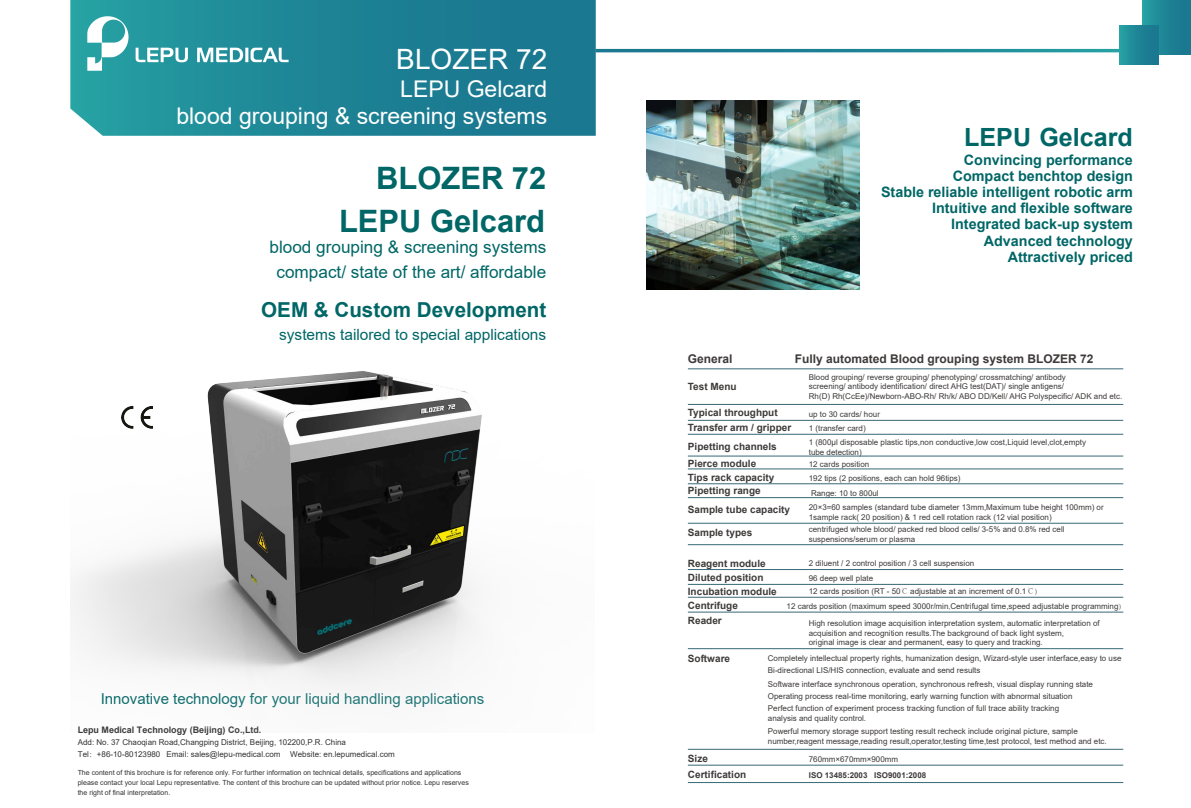
<style>
.page{position:relative;width:1191px;height:808px;background:#fff}
.page>*{position:absolute;margin:0;border:0;box-sizing:border-box;transform-origin:0 0}
.t1{font:700 30.9px/42.9px "Arial";color:#066;text-align:right}
.t2{font:28px "Arial";color:#fff}
.t3{font:700 25.1px "Arial";color:#066}
.t4{font:23px/27.6px "Arial";color:#fff;text-align:right}
.t5{font:700 20.6px "Arial";color:#066}
.t6{font:17.2px/24.9px "Arial";color:#066;text-align:center}
.t7{font:15.4px "Arial";color:#066}
.t8{font:15px "Arial";color:#066}
.t9{font:700 14.3px/16.1px "Arial";color:#066;text-align:right}
.t10{font:700 12px "Arial";color:#3d3a39}
.t11{font:700 10px/14.2px "Arial";color:#3d3a39}
.t12{font:700 9px "Arial";color:#333}
.t13{font:8px/9.6px "Arial";color:#3d3a39}
.t14{font:8px/12px "Arial";color:#333}
.t15{font:700 8px "Arial";color:#3d3a39}
.t16{font:7px/10px "Arial";color:#333}
.s1{font-family:"Adobe Song Std";font-weight:300}
</style>
<div class="page">
<svg style="left:596px;top:49px;width:523px;height:3px;background:#1e8596"></svg>
<div style="left:1142px;top:0;width:49px;height:55px;background:linear-gradient(to right,#259ca0,#18718c)"></div>
<svg style="left:70px;top:0;width:526px;height:136px;background:#1f8496"></svg>
<div style="left:1119px;top:26px;width:39px;height:38px;background:linear-gradient(to right,#259ea1,#18718c)"></div>
<hr style="left:688px;top:368px;width:435px;height:1px;background:#386876">
<hr style="left:688px;top:404px;width:435px;height:1px;background:#386876">
<hr style="left:688px;top:420px;width:435px;height:1px;background:#386876">
<hr style="left:688px;top:434px;width:435px;height:1px;background:#386876">
<hr style="left:688px;top:455px;width:435px;height:1px;background:#386876">
<hr style="left:688px;top:468px;width:435px;height:1px;background:#386876">
<hr style="left:688px;top:483px;width:435px;height:1px;background:#386876">
<hr style="left:688px;top:497px;width:435px;height:1px;background:#386876">
<hr style="left:688px;top:523px;width:435px;height:1px;background:#386876">
<hr style="left:688px;top:544px;width:435px;height:1px;background:#386876">
<hr style="left:688px;top:765px;width:435px;height:1px;background:#386876">
<hr style="left:688px;top:569px;width:435px;height:1px;background:#386876">
<hr style="left:688px;top:584px;width:435px;height:1px;background:#386876">
<hr style="left:688px;top:648px;width:435px;height:1px;background:#386876">
<hr style="left:688px;top:749px;width:435px;height:1px;background:#386876">
<hr style="left:688px;top:782px;width:435px;height:1px;background:#386876">
<hr style="left:688px;top:597px;width:435px;height:1px;background:#386876">
<hr style="left:688px;top:612px;width:435px;height:1px;background:#386876">
<img style="left:79px;top:3px;width:222px;height:74px">
<img style="left:70px;top:371px;width:412px;height:320px">
<img style="left:646px;top:100px;width:214px;height:190px">
<h2 class="t2" style="left:396px;top:40px;width:152px">BLOZER 72</h2>
<h3 class="t4" style="left:176px;top:75px;width:372px">LEPU Gelcard<br>blood grouping &amp; screening systems</h3>
<h1 class="t1" style="left:339px;top:157px;width:209px">BLOZER 72<br>LEPU Gelcard</h1>
<h3 class="t6" style="left:269px;top:235px;width:278px">blood grouping &amp; screening systems compact/ state of the art/ affordable</h3>
<h3 class="t5" style="left:261px;top:295px;width:286px">OEM &amp; Custom Development</h3>
<h3 class="t7" style="left:279px;top:324px;width:268px">systems tailored to special applications</h3>
<h3 class="t8" style="left:101px;top:688px;width:385px">Innovative technology for your liquid handling applications</h3>
<p class="t14" style="left:78px;top:736px;width:318px">Add: No. 37 Chaoqian Road,Changping District, Beijing, 102200,P.R. China<br>Tel<span class="s1">：</span>+86-10-80123980 Email: sales@lepu-medical.com Website: en.lepumedical.com</p>
<p class="t16" style="left:78px;top:768px;width:393px">The content of this brochure is for reference only. For further information on technical details, specifications and applications please contact your local Lepu representative. The content of this brochure can be updated without prior notice. Lepu reserves the right of final interpretation.</p>
<p class="t12" style="left:78px;top:723px;width:185px">Lepu Medical Technology (Beijing) Co.,Ltd.</p>
<h3 class="t3" style="left:964px;top:119px;width:170px">LEPU Gelcard</h3>
<h3 class="t9" style="left:881px;top:152px;width:253px">Convincing performance<br>Compact benchtop design<br>Stable reliable intelligent robotic arm<br>Intuitive and flexible software<br>Integrated back-up system<br>Advanced technology<br>Attractively priced</h3>
<h3 class="t10" style="left:688px;top:350px;width:46px">General</h3>
<p class="t11" style="left:688px;top:379px;width:50px">Test Menu</p>
<p class="t11" style="left:688px;top:406px;width:105px;line-height:14.6px">Typical throughput<br>Transfer arm / gripper</p>
<p class="t11" style="left:688px;top:438px;width:90px;line-height:17px">Pipetting channels<br>Pierce module</p>
<p class="t11" style="left:688px;top:503px;width:104px">Sample tube capacity</p>
<p class="t11" style="left:688px;top:526px;width:66px">Sample types</p>
<p class="t11" style="left:688px;top:557px;width:90px">Reagent module<br>Diluted position<br>Incubation module<br>Centrifuge<br>Reader</p>
<p class="t11" style="left:688px;top:652px;width:44px">Software</p>
<h3 class="t10" style="left:795px;top:350px;width:300px">Fully automated Blood grouping system BLOZER 72</h3>
<p class="t13" style="left:809px;top:372px;width:315px">Blood grouping/ reverse grouping/ phenotyping/ crossmatching/ antibody<br>screening/ antibody identification/ direct AHG test(DAT)/ single antigens/<br>Rh(D) Rh(CcEe)/Newborn-ABO-Rh/ Rh/k/ ABO DD/Kell/ AHG Polyspecific/ ADK and etc.</p>
<p class="t13" style="left:809px;top:408px;width:279px;line-height:13.9px">up to 30 cards/ hour<br>1 (transfer card)<br>1 (800μl disposable plastic tips,non conductive,low cost,Liquid level,clot,empty</p>
<p class="t13" style="left:809px;top:446px;width:153px;line-height:12.8px">tube detection)<br>12 cards position<br>192 tips (2 positions, each can hold 96tips)</p>
<p class="t13" style="left:809px;top:485px;width:296px;line-height:14.6px">Range: 10 to 800ul<br>20×3=60 samples (standard tube diameter 13mm,Maximum tube height 100mm) or</p>
<p class="t13" style="left:809px;top:512px;width:244px">1sample rack( 20 position) &amp; 1 red cell rotation rack (12 vial position)</p>
<p class="t11" style="left:688px;top:471px;width:88px">Tips rack capacity</p>
<p class="t11" style="left:688px;top:483px;width:74px">Pipetting range</p>
<p class="t13" style="left:809px;top:525px;width:257px">centrifuged whole blood/ packed red blood cells/ 3-5% and 0.8% red cell suspensions/serum or plasma</p>
<p class="t13" style="left:809px;top:559px;width:167px">2 diluent / 2 control position / 3 cell suspension</p>
<p class="t13" style="left:809px;top:573px;width:66px">96 deep well plate</p>
<p class="t13" style="left:786px;top:584px;width:336px;line-height:15.1px;text-indent:22px">12 cards position (RT - 50<span class="s1">℃</span> adjustable at an increment of 0.1<span class="s1">℃)<br></span>12 cards position (maximum speed 3000r/min<span class="s1">,</span>Centrifugal time,speed adjustable programming<span class="s1">)</span></p>
<p class="t13" style="left:809px;top:618px;width:292px">High resolution image acquisition interpretation system, automatic interpretation of acquisition and recognition results.The background of back light system,<br>original image is clear and permanent, easy to query and tracking.</p>
<p class="t13" style="left:768px;top:653px;width:355px">Completely intellectual property rights, humanization design, Wizard-style user interface,easy to use</p>
<p class="t13" style="left:768px;top:678px;width:327px;line-height:12.3px">Software interface synchronous operation, synchronous refresh, visual display running state<br>Operating process real-time monitoring, early warning function with abnormal situation<br>Perfect function of experiment process tracking function of full trace ability tracking</p>
<p class="t13" style="left:768px;top:711px;width:311px;line-height:13.2px">analysis and quality control.<br>Powerful memory storage support testing result recheck include original picture, sample</p>
<p class="t13" style="left:768px;top:736px;width:340px">number,reagent message,reading result,operator,testing time,test protocol, test method and etc.</p>
<p class="t13" style="left:768px;top:665px;width:214px">Bi-directional LIS/HIS connection, evaluate and send results</p>
<p class="t11" style="left:688px;top:751px;width:60px;line-height:16px">Size<br>Certification</p>
<p class="t13" style="left:809px;top:754px;width:91px">760mm×670mm×900mm</p>
<p class="t15" style="left:809px;top:770px;width:119px">ISO 13485:2003 ISO9001:2008</p>
</div>
